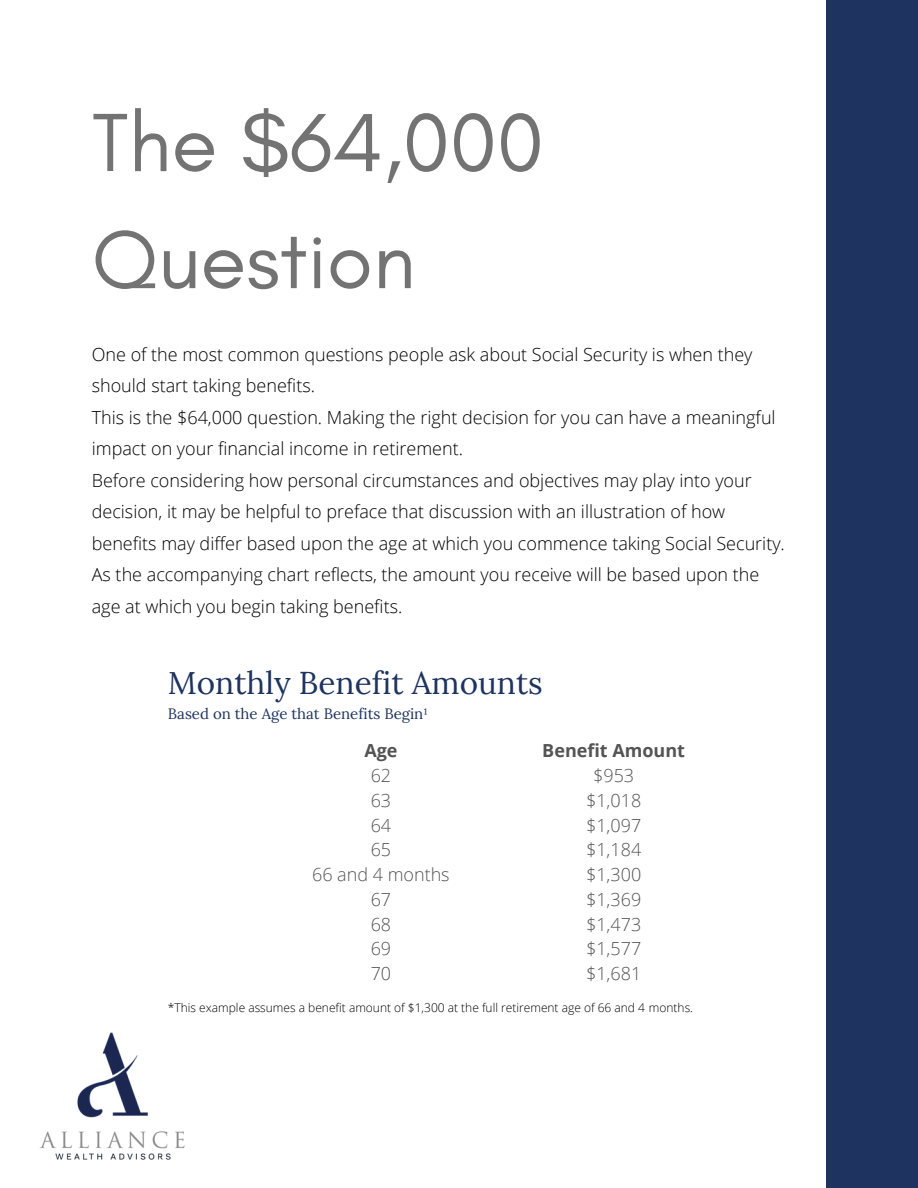
<style>
.page{position:relative;width:918px;height:1188px;background:#fff}
.page>*{position:absolute;margin:0;border:0;box-sizing:border-box;transform-origin:0 0}
.t1{font:84px/117px "Glacial Indifference";color:#737373}
.t2{font:31.5px "Lora";color:#1e3360}
.t3{font:300 18px/31.5px "Open Sans";color:#000}
.t4{font:300 18px/24.8px "Open Sans";color:#545454;text-align:center}
.t5{font:15px "Lora";color:#1e3360}
.t6{font:300 12px "Open Sans";color:#000}
.s1{font-weight:700}
</style>
<div class="page">
<div style="left:826px;top:0;width:92px;height:1188px;background:#1e3360"></div>
<img style="left:39px;top:1032px;width:146px;height:128px">
<h3 class="t1" style="left:92px;top:83px;width:454px">The $64,000<br>Question</h3>
<h1 class="t3" style="left:92px;top:338px;width:695px">One of the most common questions people ask about Social Security is when they should start taking benefits.<br>This is the $64,000 question. Making the right decision for you can have a meaningful impact on your financial income in retirement.<br>Before considering how personal circumstances and objectives may play into your decision, it may be helpful to preface that discussion with an illustration of how benefits may differ based upon the age at which you commence taking Social Security.<br>As the accompanying chart reflects, the amount you receive will be based upon the age at which you begin taking benefits.</h1>
<h2 class="t2" style="left:168px;top:662px;width:376px">Monthly Benefit Amounts</h2>
<h2 class="t5" style="left:168px;top:704px;width:261px">Based on the Age that Benefits Begin¹</h2>
<h2 class="t4" style="left:312px;top:738px;width:139px"><span class="s1">Age<br></span>62<br>63<br>64<br>65<br>66 and 4 months<br>67<br>68<br>69<br>70</h2>
<p class="t4" style="left:542px;top:738px;width:144px"><span class="s1">Benefit Amount </span>$953<br>$1,018<br>$1,097<br>$1,184<br>$1,300<br>$1,369<br>$1,473<br>$1,577<br>$1,681</p>
<p class="t6" style="left:168px;top:999px;width:527px">*This example assumes a benefit amount of $1,300 at the full retirement age of 66 and 4 months.</p>
</div>
